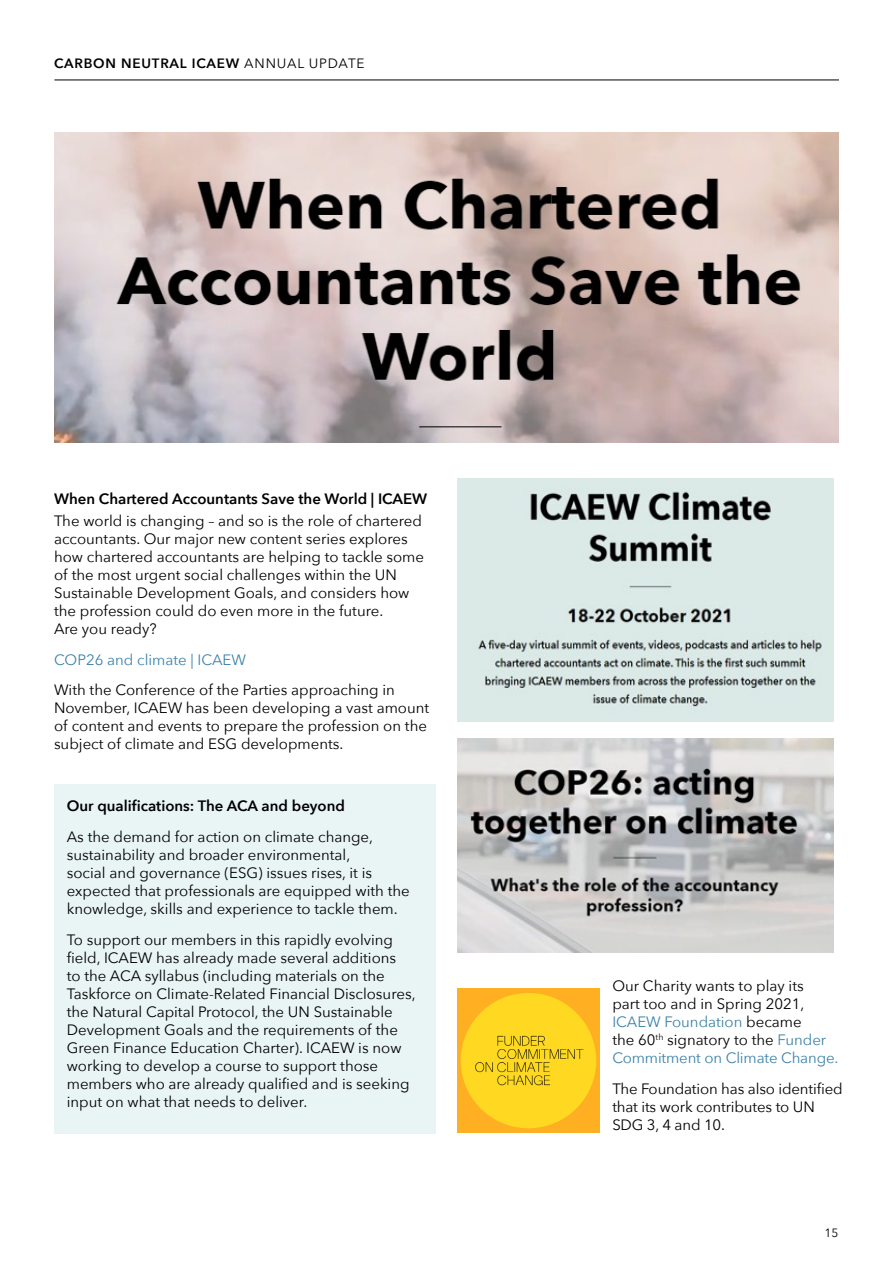
<style>
.page{position:relative;width:893px;height:1263px;background:#fff}
.page>*{position:absolute;margin:0;border:0;box-sizing:border-box;transform-origin:0 0}
.Body_text{font:15px/18px "Avenir Next";color:#000}
.Body_text-2{font:600 15px "Avenir Next";color:#000}
.Body_text-3{font:15px "Avenir Next";color:#3c82aa}
.t1{font:600 13.5px "Avenir Next";letter-spacing:.06em;color:#000}
.t2{font:12px "Avenir Next";color:#000}
.s1{font-weight:400}
.s2{color:#3c82a9}
.s3{color:#3c82aa}
</style>
<div class="page">
<hr style="left:54px;top:80px;width:785px;height:1px;background:#000">
<div style="left:54px;top:784px;width:382px;height:349px;background:#e9f5f4"></div>
<img style="left:54px;top:133px;width:785px;height:310px">
<img style="left:457px;top:478px;width:377px;height:243px">
<img style="left:458px;top:738px;width:376px;height:214px">
<img style="left:457px;top:989px;width:143px;height:143px">
<p class="t1" style="left:54px;top:51px;width:312px">CARBON NEUTRAL ICAEW <span class="s1">ANNUAL UPDATE</span></p>
<p class="Body_text-2" style="left:54px;top:486px;width:375px">When Chartered Accountants Save the World | ICAEW</p>
<p class="Body_text" style="left:54px;top:511px;width:372px">The world is changing – and so is the role of chartered accountants. Our major new content series explores how chartered accountants are helping to tackle some of the most urgent social challenges within the UN Sustainable Development Goals, and considers how the profession could do even more in the future.<br>Are you ready?</p>
<p class="Body_text-3" style="left:54px;top:647px;width:194px">COP26 and climate | ICAEW</p>
<p class="Body_text" style="left:54px;top:681px;width:377px">With the Conference of the Parties approaching in November, ICAEW has been developing a vast amount of content and events to prepare the profession on the subject of climate and ESG developments.</p>
<p class="Body_text-2" style="left:67px;top:793px;width:280px">Our qualifications: The ACA and beyond</p>
<p class="Body_text" style="left:67px;top:827px;width:345px">As the demand for action on climate change, sustainability and broader environmental,<br>social and governance (ESG) issues rises, it is expected that professionals are equipped with the knowledge, skills and experience to tackle them.</p>
<p class="Body_text" style="left:67px;top:930px;width:350px">To support our members in this rapidly evolving field, ICAEW has already made several additions<br>to the ACA syllabus (including materials on the Taskforce on Climate-Related Financial Disclosures, the Natural Capital Protocol, the UN Sustainable Development Goals and the requirements of the Green Finance Education Charter). ICAEW is now working to develop a course to support those members who are already qualified and is seeking input on what that needs to deliver.</p>
<p class="Body_text" style="left:612px;top:976px;width:228px">Our Charity wants to play its<br>part too and in Spring 2021,<br><span class="s2">ICAEW Foundation</span> became<br>the 60<sup>th</sup> signatory to the <span class="s3">Funder<br>Commitment on Climate Change.</span></p>
<p class="Body_text" style="left:612px;top:1079px;width:232px">The Foundation has also identified that its work contributes to UN<br>SDG 3, 4 and 10.</p>
<p class="t2" style="left:825px;top:1223px;width:15px">15</p>
</div>
